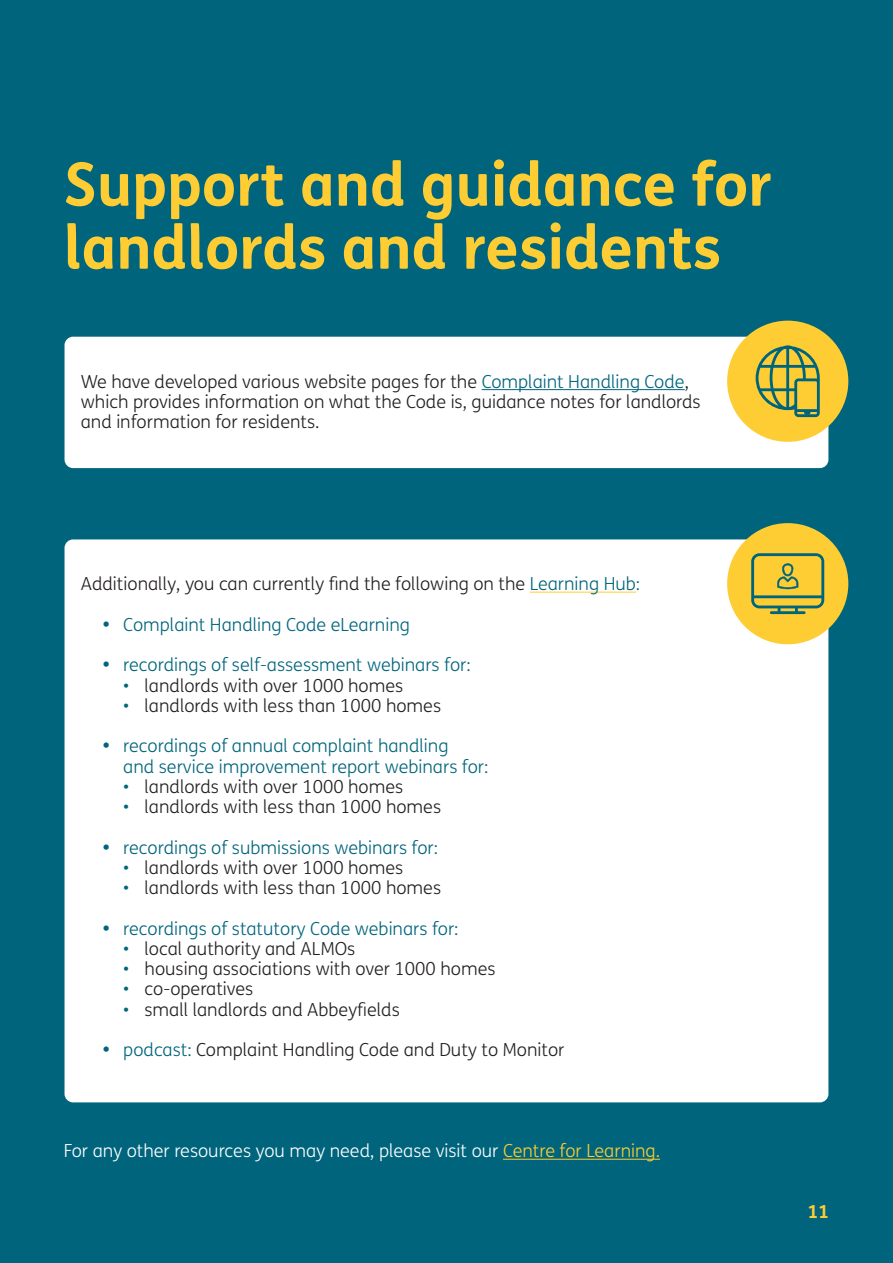
<style>
.page{position:relative;width:893px;height:1263px;background:#00657c}
.page>*{position:absolute;margin:0;border:0;box-sizing:border-box;transform-origin:0 0}
.Heading_1{font:700 60px/63px "FS Me";color:#fecd33}
.List_Paragraph{font:300 18px/20.2px "FS Me";color:#231f20}
.List_Paragraph-2{font:300 18px/20.2px "FS Me";color:#00657c}
.paragraph{font:300 18px "FS Me";color:#fff}
.t1{font:700 18px "FS Me";color:#fecd33}
.s1{color:#00657c}
.s2{color:#fecd33}
</style>
<div class="page">
<div style="left:65px;top:539px;width:763px;height:563px;background:#fff;border-radius:9px"></div>
<div style="left:65px;top:337px;width:763px;height:131px;background:#fff;border-radius:9px"></div>
<div style="left:727px;top:523px;width:121px;height:121px;background:#fecd33;border-radius:50%"></div>
<svg style="left:751px;top:553px;width:73px;height:61px"></svg>
<hr style="left:503px;top:1159px;width:157px;height:1px;background:#fecd33">
<hr style="left:530px;top:592px;width:106px;height:1px;background:#fecd33">
<hr style="left:482px;top:389px;width:203px;height:1px;background:#00657c">
<div style="left:727px;top:321px;width:121px;height:121px;background:#fecd33;border-radius:50%"></div>
<svg style="left:756px;top:345px;width:64px;height:72px"></svg>
<p class="Heading_1" style="left:64px;top:150px;width:710px">Support and guidance for landlords and residents</p>
<p class="List_Paragraph" style="left:81px;top:371px;width:621px">We have developed various website pages for the <span class="s1">Complaint Handling Code</span>, which provides information on what the Code is, guidance notes for landlords and information for residents.</p>
<p class="List_Paragraph" style="left:81px;top:573px;width:561px">Additionally, you can currently find the following on the <span class="s1">Learning Hub:</span></p>
<p class="List_Paragraph-2" style="left:102px;top:614px;width:309px">• Complaint Handling Code eLearning</p>
<p class="List_Paragraph-2" style="left:102px;top:654px;width:370px">• recordings of self-assessment webinars for:</p>
<p class="List_Paragraph" style="left:123px;top:675px;width:281px"><span class="s1">•</span> landlords with over 1000 homes</p>
<p class="List_Paragraph" style="left:123px;top:695px;width:319px"><span class="s1">•</span> landlords with less than 1000 homes</p>
<p class="List_Paragraph-2" style="left:123px;top:735px;width:367px;text-indent:-21px">• recordings of annual complaint handling<br>and service improvement report webinars for:</p>
<p class="List_Paragraph" style="left:123px;top:776px;width:281px"><span class="s1">•</span> landlords with over 1000 homes</p>
<p class="List_Paragraph" style="left:123px;top:796px;width:319px"><span class="s1">•</span> landlords with less than 1000 homes</p>
<p class="List_Paragraph-2" style="left:102px;top:837px;width:338px">• recordings of submissions webinars for:</p>
<p class="List_Paragraph" style="left:123px;top:857px;width:281px"><span class="s1">•</span> landlords with over 1000 homes</p>
<p class="List_Paragraph" style="left:123px;top:877px;width:319px"><span class="s1">•</span> landlords with less than 1000 homes</p>
<p class="List_Paragraph-2" style="left:102px;top:918px;width:358px">• recordings of statutory Code webinars for:</p>
<p class="List_Paragraph" style="left:123px;top:938px;width:233px"><span class="s1">•</span> local authority and ALMOs</p>
<p class="List_Paragraph" style="left:123px;top:958px;width:374px"><span class="s1">•</span> housing associations with over 1000 homes</p>
<p class="List_Paragraph" style="left:123px;top:978px;width:132px"><span class="s1">•</span> co-operatives</p>
<p class="List_Paragraph" style="left:123px;top:999px;width:278px"><span class="s1">•</span> small landlords and Abbeyfields</p>
<p class="List_Paragraph" style="left:102px;top:1039px;width:464px"><span class="s1">• podcast:</span> Complaint Handling Code and Duty to Monitor</p>
<p class="paragraph" style="left:64px;top:1139px;width:598px">For any other resources you may need, please visit our <span class="s2">Centre for Learning.</span></p>
<p class="t1" style="left:808px;top:1198px;width:23px">11</p>
</div>
